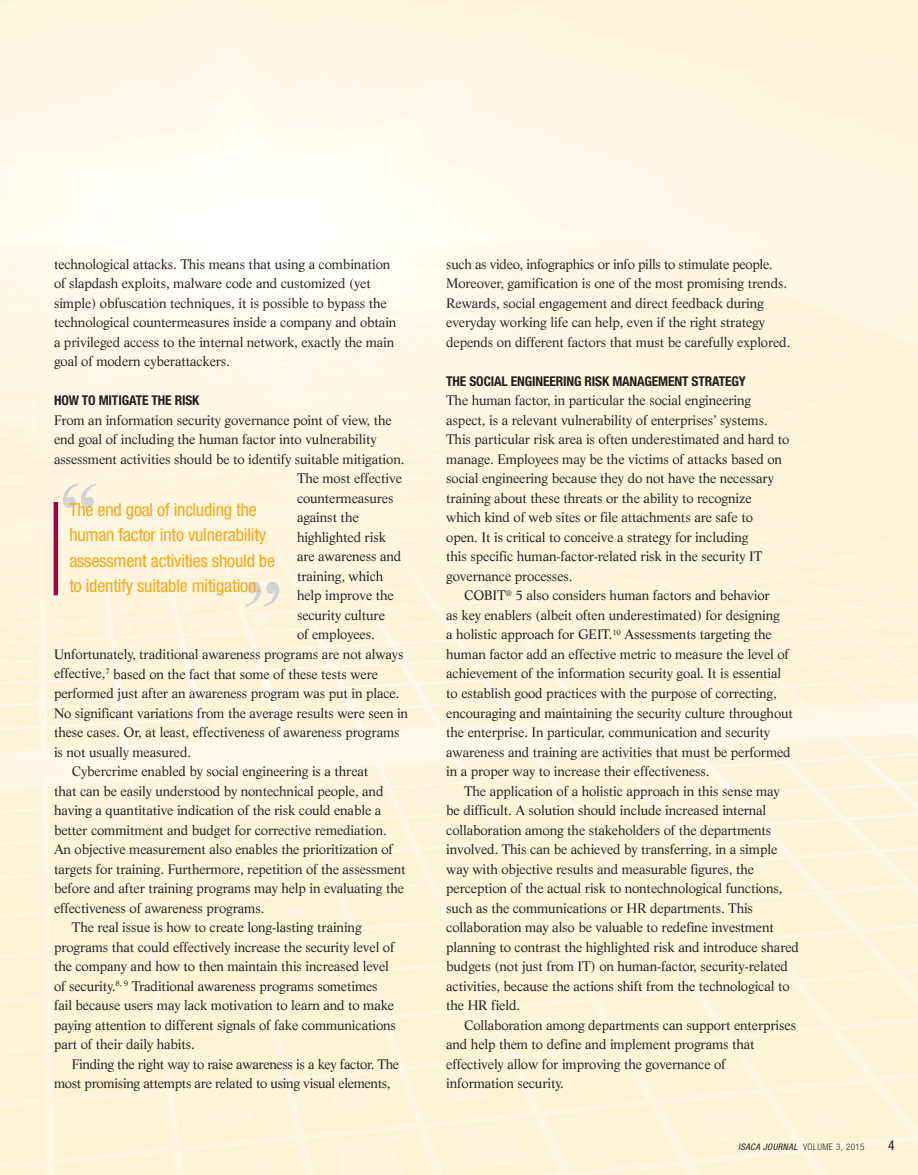
<style>
.page{position:relative;width:918px;height:1175px;background:#fff}
.page>*{position:absolute;margin:0;border:0;box-sizing:border-box;transform-origin:0 0}
.t1{font:99px "Life";color:#d1d3d4}
.t2{font:condensed 18px/25.5px "Helvetica Neue";letter-spacing:-.01em;color:#faa61a}
.t3{font:13.5px/19.5px "Life";letter-spacing:-.01em;color:#231f20}
.t4{font:700 condensed 13.5px "Helvetica Neue";letter-spacing:-.01em;color:#231f20}
.t5{font:condensed 13.5px "Helvetica Neue";color:#231f20}
.t6{font:italic condensed 9px "Helvetica Neue";letter-spacing:.05em;color:#231f20}
.s1{font-weight:300;font-style:normal}
</style>
<div class="page">
<hr style="left:54px;top:502px;width:4px;height:93px;background:#a40046">
<p class="t3" style="left:54px;top:254px;width:344px">technological attacks. This means that using a combination of slapdash exploits, malware code and customized (yet simple) obfuscation techniques, it is possible to bypass the technological countermeasures inside a company and obtain a privileged access to the internal network, exactly the main goal of modern cyberattackers.</p>
<p class="t4" style="left:54px;top:392px;width:147px">HOW TO MITIGATE THE RISK</p>
<p class="t3" style="left:54px;top:410px;width:339px">From an information security governance point of view, the</p>
<p class="t3" style="left:54px;top:430px;width:324px">end goal of including the human factor into vulnerability</p>
<p class="t3" style="left:54px;top:449px;width:352px">assessment activities should be to identify suitable mitigation.</p>
<p class="t3" style="left:297px;top:469px;width:106px">The most effective</p>
<p class="t3" style="left:297px;top:488px;width:98px">countermeasures</p>
<p class="t3" style="left:297px;top:508px;width:63px">against the</p>
<p class="t3" style="left:297px;top:527px;width:91px">highlighted risk</p>
<p class="t3" style="left:297px;top:547px;width:106px">are awareness and</p>
<p class="t3" style="left:297px;top:566px;width:88px">training, which</p>
<p class="t3" style="left:297px;top:586px;width:98px">help improve the</p>
<p class="t3" style="left:297px;top:605px;width:89px">security culture</p>
<p class="t3" style="left:297px;top:625px;width:79px">of employees.</p>
<p class="t3" style="left:54px;top:644px;width:351px">Unfortunately, traditional awareness programs are not always</p>
<p class="t3" style="left:54px;top:664px;width:326px">effective,<sup>7</sup> based on the fact that some of these tests were</p>
<p class="t3" style="left:54px;top:683px;width:347px">performed just after an awareness program was put in place.</p>
<p class="t3" style="left:54px;top:703px;width:356px">No significant variations from the average results were seen in</p>
<p class="t3" style="left:54px;top:722px;width:347px">these cases. Or, at least, effectiveness of awareness programs</p>
<p class="t3" style="left:54px;top:742px;width:139px">is not usually measured.</p>
<p class="t3" style="left:72px;top:761px;width:298px">Cybercrime enabled by social engineering is a threat</p>
<p class="t3" style="left:54px;top:781px;width:331px">that can be easily understood by nontechnical people, and</p>
<p class="t3" style="left:54px;top:800px;width:329px">having a quantitative indication of the risk could enable a</p>
<p class="t3" style="left:54px;top:820px;width:334px">better commitment and budget for corrective remediation.</p>
<p class="t3" style="left:54px;top:839px;width:340px">An objective measurement also enables the prioritization of</p>
<p class="t3" style="left:54px;top:859px;width:353px">targets for training. Furthermore, repetition of the assessment</p>
<p class="t3" style="left:54px;top:878px;width:352px">before and after training programs may help in evaluating the</p>
<p class="t3" style="left:54px;top:898px;width:212px">effectiveness of awareness programs.</p>
<p class="t3" style="left:72px;top:917px;width:291px">The real issue is how to create long-lasting training</p>
<p class="t3" style="left:54px;top:937px;width:342px">programs that could effectively increase the security level of</p>
<p class="t3" style="left:54px;top:956px;width:336px">the company and how to then maintain this increased level</p>
<p class="t3" style="left:54px;top:976px;width:325px">of security.<sup>8,</sup> <sup>9</sup> Traditional awareness programs sometimes</p>
<p class="t3" style="left:54px;top:995px;width:342px">fail because users may lack motivation to learn and to make</p>
<p class="t3" style="left:54px;top:1015px;width:344px">paying attention to different signals of fake communications</p>
<p class="t3" style="left:54px;top:1034px;width:143px">part of their daily habits.</p>
<p class="t3" style="left:72px;top:1054px;width:329px">Finding the right way to raise awareness is a key factor. The</p>
<p class="t3" style="left:54px;top:1073px;width:338px">most promising attempts are related to using visual elements,</p>
<h1 class="t1" style="left:58px;top:459px;width:45px">“</h1>
<h2 class="t2" style="left:69px;top:496px;width:207px">The end goal of including the human factor into vulnerability assessment activities should be to identify suitable mitigation.</h2>
<h1 class="t1" style="left:240px;top:558px;width:45px">”</h1>
<p class="t3" style="left:446px;top:254px;width:346px">such as video, infographics or info pills to stimulate people.<br>Moreover, gamification is one of the most promising trends.<br>Rewards, social engagement and direct feedback during everyday working life can help, even if the right strategy depends on different factors that must be carefully explored.</p>
<p class="t4" style="left:446px;top:373px;width:301px">THE SOCIAL ENGINEERING RISK MANAGEMENT STRATEGY</p>
<p class="t3" style="left:446px;top:391px;width:345px">The human factor, in particular the social engineering aspect, is a relevant vulnerability of enterprises’ systems.<br>This particular risk area is often underestimated and hard to manage. Employees may be the victims of attacks based on social engineering because they do not have the necessary training about these threats or the ability to recognize which kind of web sites or file attachments are safe to<br>open. It is critical to conceive a strategy for including<br>this specific human-factor-related risk in the security IT governance processes.</p>
<p class="t3" style="left:446px;top:586px;width:348px;text-indent:18px">COBIT<sup>®</sup> 5 also considers human factors and behavior<br>as key enablers (albeit often underestimated) for designing<br>a holistic approach for GEIT.<sup>10</sup> Assessments targeting the human factor add an effective metric to measure the level of achievement of the information security goal. It is essential to establish good practices with the purpose of correcting, encouraging and maintaining the security culture throughout the enterprise. In particular, communication and security awareness and training are activities that must be performed in a proper way to increase their effectiveness.</p>
<p class="t3" style="left:446px;top:781px;width:354px;text-indent:18px">The application of a holistic approach in this sense may<br>be difficult. A solution should include increased internal collaboration among the stakeholders of the departments involved. This can be achieved by transferring, in a simple way with objective results and measurable figures, the perception of the actual risk to nontechnological functions, such as the communications or HR departments. This collaboration may also be valuable to redefine investment planning to contrast the highlighted risk and introduce shared budgets (not just from IT) on human-factor, security-related activities, because the actions shift from the technological to the HR field.</p>
<p class="t3" style="left:446px;top:1015px;width:351px;text-indent:18px">Collaboration among departments can support enterprises and help them to define and implement programs that effectively allow for improving the governance of information security.</p>
<p class="t6" style="left:738px;top:1141px;width:128px">ISACA JOURNAL <span class="s1">VOLUME 3, 2015</span></p>
<p class="t5" style="left:888px;top:1137px;width:8px">4</p>
</div>
